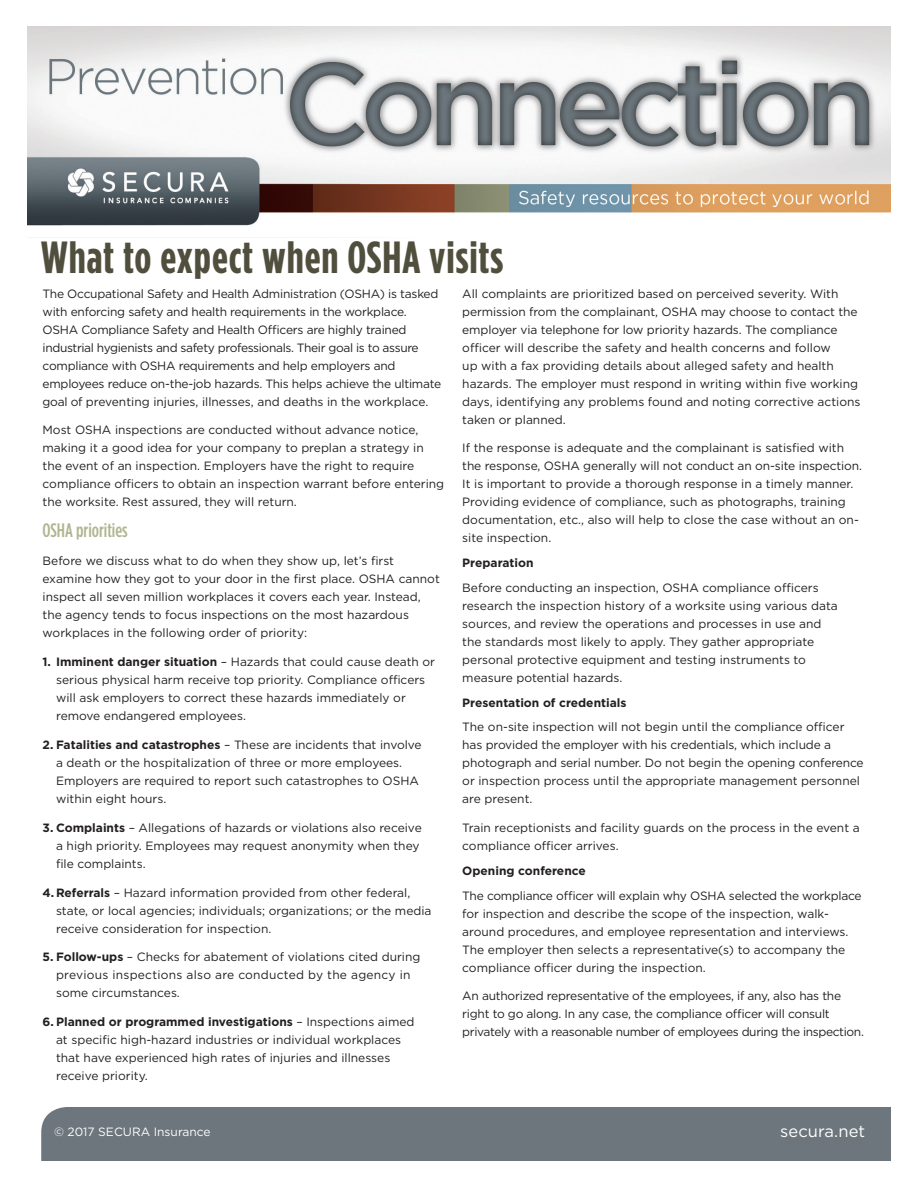
<style>
.page{position:relative;width:918px;height:1188px;background:#fff}
.page>*{position:absolute;margin:0;border:0;box-sizing:border-box;transform-origin:0 0}
.Body_Copy{font:700 45px "Gotham Condensed";letter-spacing:.02em;color:#504f3d}
.Body_Copy-2{font:500 19.5px "Gotham Condensed";color:#b0b590}
.t1{font:16.5px "Gotham";letter-spacing:.005em;color:#fff}
.Body_Copy-3{font:12px/18px "Gotham";color:#231f20}
.Body_Copy-4{font:12px/18px "Gotham";letter-spacing:-.02em;color:#231f20}
.Body_Copy-5{font:700 12px "Gotham";color:#231f20}
.t2{font:12px "Gotham";color:#fff}
.s1{font-weight:700}
</style>
<div class="page">
<img style="left:27px;top:27px;width:864px;height:211px">
<div style="left:41px;top:1107px;width:850px;height:54px;background:#6c767c"></div>
<p class="Body_Copy" style="left:41px;top:232px;width:464px">What to expect when OSHA visits</p>
<p class="Body_Copy-4" style="left:43px;top:284px;width:400px">The Occupational Safety and Health Administration (OSHA) is tasked with enforcing safety and health requirements in the workplace.<br>OSHA Compliance Safety and Health Officers are highly trained industrial hygienists and safety professionals. Their goal is to assure compliance with OSHA requirements and help employers and employees reduce on-the-job hazards. This helps achieve the ultimate goal of preventing injuries, illnesses, and deaths in the workplace.</p>
<p class="Body_Copy-3" style="left:43px;top:421px;width:403px">Most OSHA inspections are conducted without advance notice, making it a good idea for your company to preplan a strategy in the event of an inspection. Employers have the right to require compliance officers to obtain an inspection warrant before entering the worksite. Rest assured, they will return.</p>
<p class="Body_Copy-2" style="left:43px;top:519px;width:87px">OSHA priorities</p>
<p class="Body_Copy-3" style="left:43px;top:552px;width:399px">Before we discuss what to do when they show up, let’s first examine how they got to your door in the first place. OSHA cannot inspect all seven million workplaces it covers each year. Instead, the agency tends to focus inspections on the most hazardous workplaces in the following order of priority:</p>
<p class="Body_Copy-3" style="left:56px;top:653px;width:381px;text-indent:-13px"><span class="s1">1. Imminent danger situation</span> – Hazards that could cause death or serious physical harm receive top priority. Compliance officers will ask employers to correct these hazards immediately or remove endangered employees.</p>
<p class="Body_Copy-3" style="left:56px;top:736px;width:367px;text-indent:-13px"><span class="s1">2. Fatalities and catastrophes</span> – These are incidents that involve a death or the hospitalization of three or more employees.<br>Employers are required to report such catastrophes to OSHA within eight hours.</p>
<p class="Body_Copy-3" style="left:56px;top:818px;width:367px;text-indent:-13px"><span class="s1">3. Complaints</span> – Allegations of hazards or violations also receive a high priority. Employees may request anonymity when they file complaints.</p>
<p class="Body_Copy-3" style="left:56px;top:883px;width:377px;text-indent:-13px"><span class="s1">4. Referrals</span> – Hazard information provided from other federal, state, or local agencies; individuals; organizations; or the media receive consideration for inspection.</p>
<p class="Body_Copy-3" style="left:56px;top:948px;width:366px;text-indent:-13px"><span class="s1">5. Follow-ups</span> – Checks for abatement of violations cited during previous inspections also are conducted by the agency in some circumstances.</p>
<p class="Body_Copy-3" style="left:56px;top:1013px;width:360px;text-indent:-13px"><span class="s1">6. Planned or programmed investigations</span> – Inspections aimed at specific high-hazard industries or individual workplaces that have experienced high rates of injuries and illnesses receive priority.</p>
<p class="Body_Copy-3" style="left:462px;top:284px;width:400px">All complaints are prioritized based on perceived severity. With permission from the complainant, OSHA may choose to contact the employer via telephone for low priority hazards. The compliance officer will describe the safety and health concerns and follow<br>up with a fax providing details about alleged safety and health hazards. The employer must respond in writing within five working days, identifying any problems found and noting corrective actions taken or planned.</p>
<p class="Body_Copy-3" style="left:462px;top:439px;width:401px">If the response is adequate and the complainant is satisfied with the response, OSHA generally will not conduct an on-site inspection.<br>It is important to provide a thorough response in a timely manner.<br>Providing evidence of compliance, such as photographs, training documentation, etc., also will help to close the case without an on&shy;site inspection.</p>
<p class="Body_Copy-5" style="left:462px;top:555px;width:73px">Preparation</p>
<p class="Body_Copy-3" style="left:462px;top:578px;width:377px">Before conducting an inspection, OSHA compliance officers research the inspection history of a worksite using various data sources, and review the operations and processes in use and the standards most likely to apply. They gather appropriate personal protective equipment and testing instruments to measure potential hazards.</p>
<p class="Body_Copy-5" style="left:462px;top:694px;width:166px">Presentation of credentials</p>
<p class="Body_Copy-3" style="left:462px;top:718px;width:403px">The on-site inspection will not begin until the compliance officer has provided the employer with his credentials, which include a photograph and serial number. Do not begin the opening conference or inspection process until the appropriate management personnel are present.</p>
<p class="Body_Copy-3" style="left:462px;top:819px;width:399px">Train receptionists and facility guards on the process in the event a compliance officer arrives.</p>
<p class="Body_Copy-5" style="left:462px;top:863px;width:125px">Opening conference</p>
<p class="Body_Copy-3" style="left:462px;top:886px;width:401px">The compliance officer will explain why OSHA selected the workplace for inspection and describe the scope of the inspection, walk&shy;around procedures, and employee representation and interviews.<br>The employer then selects a representative(s) to accompany the compliance officer during the inspection.</p>
<p class="Body_Copy-4" style="left:462px;top:987px;width:403px">An authorized representative of the employees, if any, also has the right to go along. In any case, the compliance officer will consult privately with a reasonable number of employees during the inspection.</p>
<p class="t2" style="left:54px;top:1124px;width:158px">© 2017 SECURA Insurance</p>
<p class="t1" style="left:780px;top:1121px;width:87px">secura.net</p>
</div>
